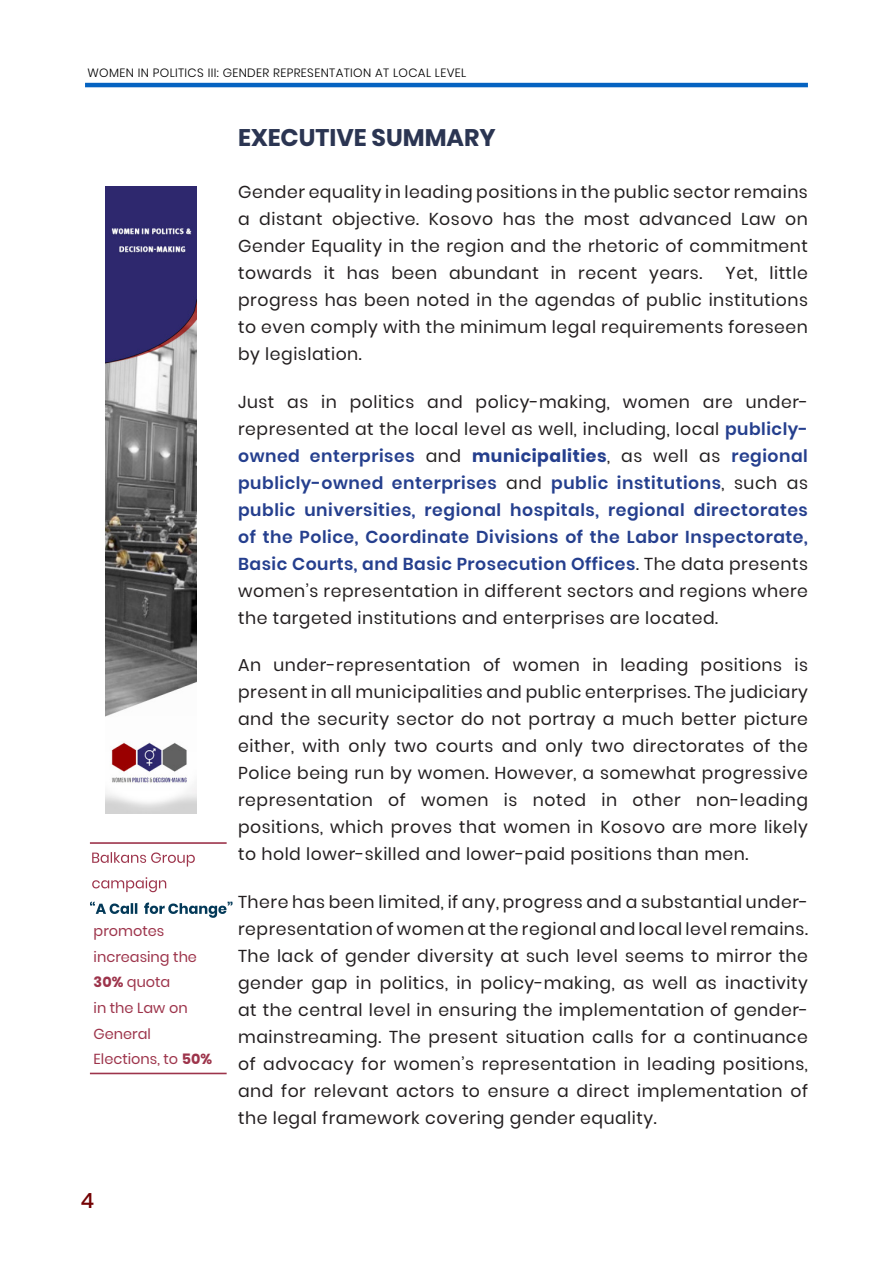
<style>
.page{position:relative;width:893px;height:1263px;background:#fff}
.page>*{position:absolute;margin:0;border:0;box-sizing:border-box;transform-origin:0 0}
.Heading_1{font:700 24px "Poppins";color:#2b3552}
.t1{font:500 21px "Poppins";color:#740304}
.t2{font:17.25px/27px "Poppins";letter-spacing:.03em;color:#231f20;text-align:justify}
.t3{font:14.55px/25.5px "Poppins";color:#9d344b}
.t4{font:300 12px "Poppins";letter-spacing:.03em;color:#000}
.s1{font-weight:700}
.s2{font-weight:600;color:#253f8e}
.s3{font-weight:700;color:#253f8e}
</style>
<div class="page">
<hr style="left:85px;top:83px;width:723px;height:4px;background:#0563c1">
<img style="left:105px;top:187px;width:91px;height:626px">
<svg style="left:92px;top:852px;width:103px;height:14px"></svg>
<svg style="left:92px;top:877px;width:74px;height:15px"></svg>
<svg style="left:90px;top:902px;width:143px;height:16px"></svg>
<hr style="left:90px;top:842px;width:137px;height:2px;background:#9d344b">
<hr style="left:90px;top:1073px;width:137px;height:1px;background:#9d344b">
<p class="t4" style="left:87px;top:65px;width:380px">WOMEN IN POLITICS III: GENDER REPRESENTATION AT LOCAL LEVEL</p>
<p class="t3" style="left:94px;top:919px;width:120px">promotes increasing the<br><span class="s1">30%</span> quota<br>in the Law on<br>General<br>Elections, to <span class="s1">50%</span></p>
<p class="t1" style="left:81px;top:1188px;width:15px">4</p>
<p class="Heading_1" style="left:238px;top:124px;width:259px">EXECUTIVE SUMMARY</p>
<p class="t2" style="left:238px;top:179px;width:571px">Gender equality in leading positions in the public sector remains a distant objective. Kosovo has the most advanced Law on Gender Equality in the region and the rhetoric of commitment towards it has been abundant in recent years.</p>
<p class="t2" style="left:238px;top:260px;width:571px;text-indent:487px">Yet, little progress has been noted in the agendas of public institutions to even comply with the minimum legal requirements foreseen by legislation.</p>
<p class="t2" style="left:238px;top:388px;width:572px">Just as in politics and policy-making, women are under&shy;represented at the local level as well, including, local <span class="s2">publicly&shy;owned enterprises</span> and <span class="s3">municipalities</span>, as well as <span class="s2">regional publicly-owned enterprises</span> and <span class="s2">public institutions</span>, such as <span class="s2">public universities, regional hospitals, regional directorates of the Police, Coordinate Divisions of the Labor Inspectorate, Basic Courts, and Basic Prosecution Offices</span>. The data presents women’s representation in different sectors and regions where the targeted institutions and enterprises are located.</p>
<p class="t2" style="left:238px;top:652px;width:571px">An under-representation of women in leading positions is present in all municipalities and public enterprises. The judiciary and the security sector do not portray a much better picture either, with only two courts and only two directorates of the Police being run by women. However, a somewhat progressive representation of women is noted in other non-leading positions, which proves that women in Kosovo are more likely to hold lower-skilled and lower-paid positions than men.</p>
<p class="t2" style="left:238px;top:888px;width:572px">There has been limited, if any, progress and a substantial under&shy;representation of women at the regional and local level remains.<br>The lack of gender diversity at such level seems to mirror the gender gap in politics, in policy-making, as well as inactivity at the central level in ensuring the implementation of gender&shy;mainstreaming. The present situation calls for a continuance of advocacy for women’s representation in leading positions, and for relevant actors to ensure a direct implementation of the legal framework covering gender equality.</p>
</div>
